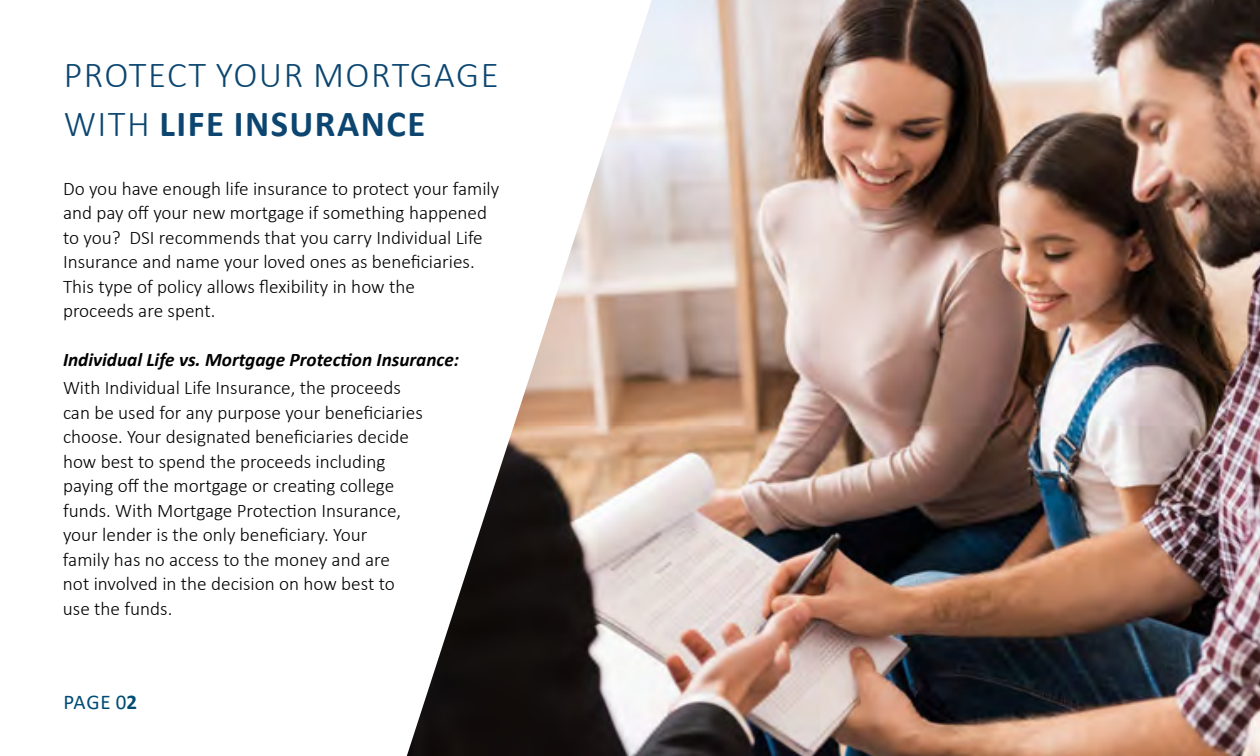
<style>
.page{position:relative;width:1260px;height:756px;background:#fff}
.page>*{position:absolute;margin:0;border:0;box-sizing:border-box;transform-origin:0 0}
.t1{font:300 36.75px/49px "Calibri";letter-spacing:.04em;color:#0c4670}
.t2{font:21px "Calibri";color:#004b74}
.t3{font:300 19.25px/24.5px "Calibri";color:#000}
.t4{font:italic 700 19.25px "Calibri";color:#000}
.s1{font-weight:700}
</style>
<div class="page">
<img style="left:407px;top:0;width:853px;height:756px">
<h1 class="t1" style="left:64px;top:50px;width:436px">PROTECT YOUR MORTGAGE<br>WITH <span class="s1">LIFE INSURANCE</span></h1>
<p class="t3" style="left:63px;top:176px;width:438px">Do you have enough life insurance to protect your family and pay off your new mortgage if something happened to you? DSI recommends that you carry Individual Life Insurance and name your loved ones as beneficiaries.<br>This type of policy allows flexibility in how the<br>proceeds are spent.</p>
<p class="t4" style="left:63px;top:346px;width:398px">Individual Life vs. Mortgage Protection Insurance:</p>
<p class="t3" style="left:63px;top:376px;width:361px">With Individual Life Insurance, the proceeds can be used for any purpose your beneficiaries choose. Your designated beneficiaries decide how best to spend the proceeds including paying off the mortgage or creating college funds. With Mortgage Protection Insurance, your lender is the only beneficiary. Your<br>family has no access to the money and are<br>not involved in the decision on how best to use the funds.</p>
<p class="t2" style="left:63px;top:687px;width:75px">PAGE 0<span class="s1">2</span></p>
</div>
